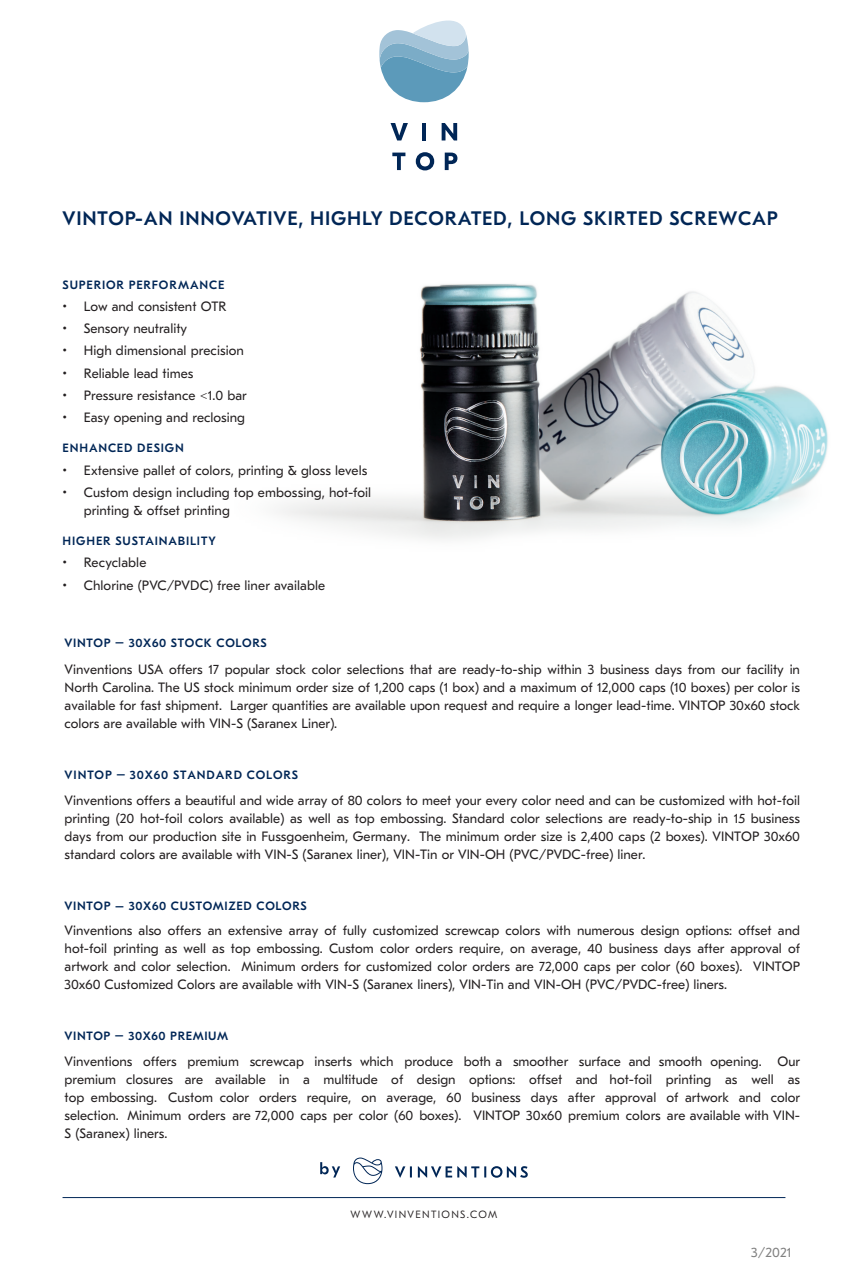
<style>
.page{position:relative;width:848px;height:1272px;background:#fff}
.page>*{position:absolute;margin:0;border:0;box-sizing:border-box;transform-origin:0 0}
.t1{font:500 19.5px "GT Eesti Pro Text";letter-spacing:.04em;color:#002656}
.t2{font:13.5px/18px "GT Eesti Pro Text";color:#231f20;text-align:justify}
.t3{font:13.5px "GT Eesti Pro Text";color:#808080}
.t4{font:500 12px "GT Eesti Pro Text";letter-spacing:.065em;color:#002656}
.t5{font:300 10.5px "GT Eesti Pro Text";letter-spacing:.13em;color:#231f20}
</style>
<div class="page">
<img style="left:279px;top:284px;width:549px;height:256px">
<svg style="left:320px;top:1162px;width:20px;height:15px"></svg>
<svg style="left:395px;top:1166px;width:133px;height:12px"></svg>
<svg style="left:353px;top:1157px;width:29px;height:27px"></svg>
<hr style="left:63px;top:1197px;width:722px;height:1px;background:#002656">
<svg style="left:379px;top:21px;width:90px;height:81px"></svg>
<svg style="left:392px;top:153px;width:13px;height:17px"></svg>
<svg style="left:416px;top:152px;width:18px;height:18px"></svg>
<svg style="left:445px;top:153px;width:12px;height:17px"></svg>
<svg style="left:391px;top:123px;width:17px;height:17px"></svg>
<hr style="left:422px;top:123px;width:4px;height:17px;background:#002656">
<svg style="left:442px;top:123px;width:15px;height:17px"></svg>
<h1 class="t1" style="left:63px;top:208px;width:717px">VINTOP-AN INNOVATIVE, HIGHLY DECORATED, LONG SKIRTED SCREWCAP</h1>
<p class="t4" style="left:63px;top:278px;width:163px">SUPERIOR PERFORMANCE</p>
<p class="t2" style="left:63px;top:298px;width:165px">• Low and consistent OTR</p>
<p class="t2" style="left:63px;top:320px;width:126px">• Sensory neutrality</p>
<p class="t2" style="left:63px;top:342px;width:183px">• High dimensional precision</p>
<p class="t2" style="left:63px;top:364px;width:132px">• Reliable lead times</p>
<p class="t2" style="left:63px;top:387px;width:186px">• Pressure resistance &lt;1.0 bar</p>
<p class="t2" style="left:63px;top:409px;width:184px">• Easy opening and reclosing</p>
<p class="t4" style="left:63px;top:442px;width:123px">ENHANCED DESIGN</p>
<p class="t2" style="left:63px;top:461px;width:306px">• Extensive pallet of colors, printing &amp; gloss levels</p>
<p class="t2" style="left:84px;top:483px;width:289px;text-indent:-21px">• Custom design including top embossing, hot-foil printing &amp; offset printing</p>
<p class="t4" style="left:63px;top:535px;width:155px">HIGHER SUSTAINABILITY</p>
<p class="t2" style="left:63px;top:554px;width:85px">• Recyclable</p>
<p class="t2" style="left:63px;top:576px;width:264px">• Chlorine (PVC/PVDC) free liner available</p>
<p class="t4" style="left:65px;top:637px;width:204px">VINTOP – 30X60 STOCK COLORS</p>
<p class="t2" style="left:65px;top:660px;width:737px">Vinventions USA offers 17 popular stock color selections that are ready-to-ship within 3 business days from our facility in North Carolina. The US stock minimum order size of 1,200 caps (1 box) and a maximum of 12,000 caps (10 boxes) per color is available for fast shipment. Larger quantities are available upon request and require a longer lead-time. VINTOP 30x60 stock colors are available with VIN-S (Saranex Liner).</p>
<p class="t4" style="left:65px;top:768px;width:235px">VINTOP – 30X60 STANDARD COLORS</p>
<p class="t2" style="left:65px;top:792px;width:737px">Vinventions offers a beautiful and wide array of 80 colors to meet your every color need and can be customized with hot-foil printing (20 hot-foil colors available) as well as top embossing. Standard color selections are ready-to-ship in 15 business days from our production site in Fussgoenheim, Germany. The minimum order size is 2,400 caps (2 boxes). VINTOP 30x60 standard colors are available with VIN-S (Saranex liner), VIN-Tin or VIN-OH (PVC/PVDC-free) liner.</p>
<p class="t4" style="left:65px;top:899px;width:244px">VINTOP – 30X60 CUSTOMIZED COLORS</p>
<p class="t2" style="left:65px;top:921px;width:737px">Vinventions also offers an extensive array of fully customized screwcap colors with numerous design options: offset and hot-foil printing as well as top embossing. Custom color orders require, on average, 40 business days after approval of artwork and color selection. Minimum orders for customized color orders are 72,000 caps per color (60 boxes). VINTOP 30x60 Customized Colors are available with VIN-S (Saranex liners), VIN-Tin and VIN-OH (PVC/PVDC-free) liners.</p>
<p class="t4" style="left:65px;top:1029px;width:165px">VINTOP – 30X60 PREMIUM</p>
<p class="t2" style="left:65px;top:1053px;width:737px">Vinventions offers premium screwcap inserts which produce both a smoother surface and smooth opening. Our premium closures are available in a multitude of design options: offset and hot-foil printing as well as top embossing. Custom color orders require, on average, 60 business days after approval of artwork and color selection. Minimum orders are 72,000 caps per color (60 boxes). VINTOP 30x60 premium colors are available with VIN-S (Saranex) liners.</p>
<p class="t5" style="left:351px;top:1208px;width:148px">WWW.VINVENTIONS.COM</p>
<p class="t3" style="left:751px;top:1245px;width:41px">3/2021</p>
</div>
